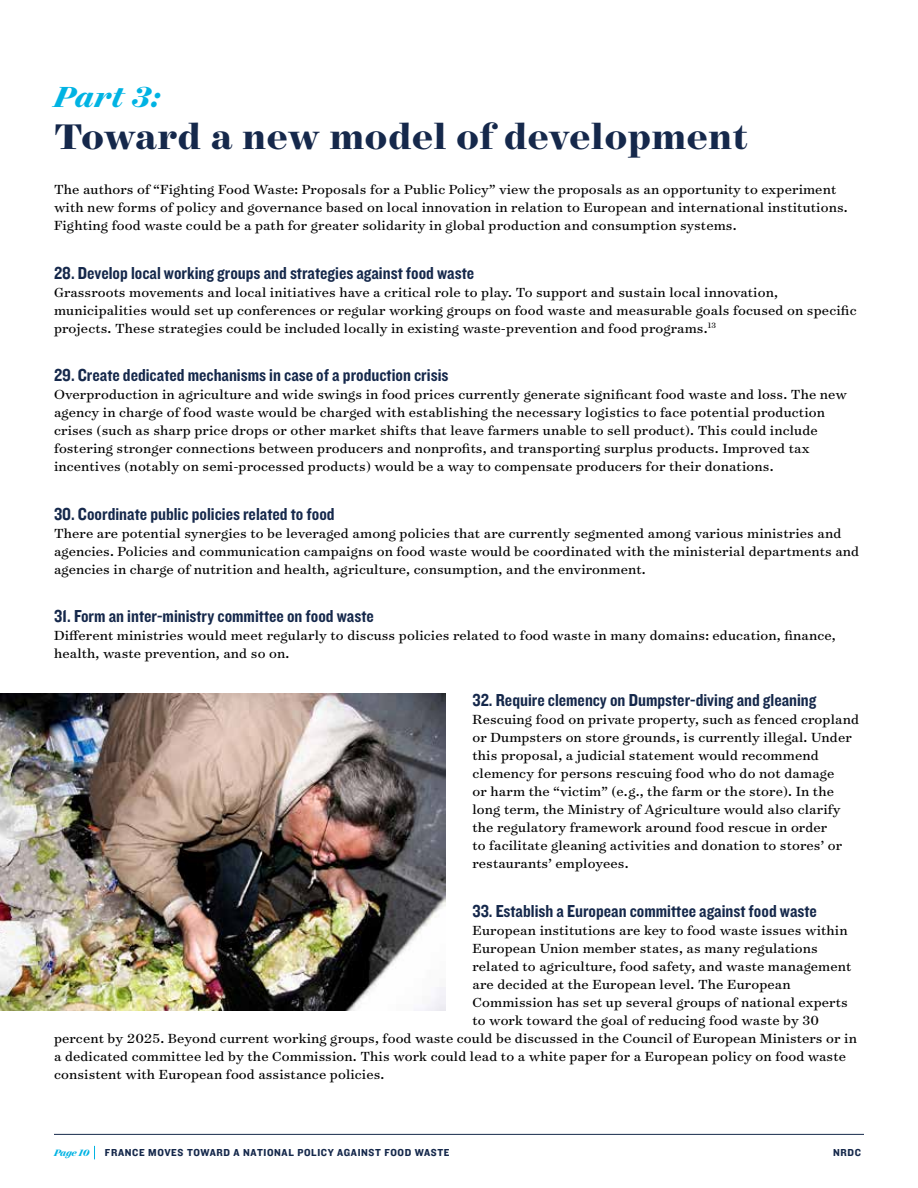
<style>
.page{position:relative;width:918px;height:1188px;background:#fff}
.page>*{position:absolute;margin:0;border:0;box-sizing:border-box;transform-origin:0 0}
.t1{font:700 40.5px "Surveyor Display";letter-spacing:.02em;color:#15284b}
.t2{font:italic 700 33px "Surveyor Display";color:#00b3e3}
.t3{font:18px "Knockout 50 Welterweight";color:#15284b}
.t4{font:15px/18px "Surveyor Text";letter-spacing:.01em;color:#000}
.t5{font:10.5px "Knockout 51 Middleweight";letter-spacing:.06em;color:#15284b}
.t6{font:italic 700 10.5px "Surveyor Display";letter-spacing:-.025em;color:#00b3e3}
</style>
<div class="page">
<hr style="left:54px;top:1134px;width:810px;height:1px;background:#15284b">
<svg style="left:94px;top:1146px;width:1px;height:13px"></svg>
<img style="left:0;top:693px;width:446px;height:318px">
<h2 class="t2" style="left:54px;top:75px;width:108px">Part 3:</h2>
<h1 class="t1" style="left:54px;top:111px;width:695px">Toward a new model of development</h1>
<p class="t4" style="left:54px;top:180px;width:795px">The authors of “Fighting Food Waste: Proposals for a Public Policy” view the proposals as an opportunity to experiment with new forms of policy and governance based on local innovation in relation to European and international institutions.<br>Fighting food waste could be a path for greater solidarity in global production and consumption systems.</p>
<p class="t3" style="left:54px;top:261px;width:422px">28. Develop local working groups and strategies against food waste</p>
<p class="t4" style="left:54px;top:283px;width:804px">Grassroots movements and local initiatives have a critical role to play. To support and sustain local innovation, municipalities would set up conferences or regular working groups on food waste and measurable goals focused on specific projects. These strategies could be included locally in existing waste-prevention and food programs.<sup>13</sup></p>
<p class="t3" style="left:54px;top:363px;width:396px">29. Create dedicated mechanisms in case of a production crisis</p>
<p class="t4" style="left:54px;top:385px;width:794px">Overproduction in agriculture and wide swings in food prices currently generate significant food waste and loss. The new agency in charge of food waste would be charged with establishing the necessary logistics to face potential production crises (such as sharp price drops or other market shifts that leave farmers unable to sell product). This could include fostering stronger connections between producers and nonprofits, and transporting surplus products. Improved tax incentives (notably on semi-processed products) would be a way to compensate producers for their donations.</p>
<p class="t3" style="left:54px;top:502px;width:282px">30. Coordinate public policies related to food</p>
<p class="t4" style="left:54px;top:523px;width:807px">There are potential synergies to be leveraged among policies that are currently segmented among various ministries and agencies. Policies and communication campaigns on food waste would be coordinated with the ministerial departments and agencies in charge of nutrition and health, agriculture, consumption, and the environment.</p>
<p class="t3" style="left:54px;top:604px;width:321px">31. Form an inter-ministry committee on food waste</p>
<p class="t4" style="left:54px;top:626px;width:783px">Different ministries would meet regularly to discuss policies related to food waste in many domains: education, finance, health, waste prevention, and so on.</p>
<p class="t3" style="left:472px;top:689px;width:345px">32. Require clemency on Dumpster-diving and gleaning</p>
<p class="t4" style="left:472px;top:710px;width:388px">Rescuing food on private property, such as fenced cropland or Dumpsters on store grounds, is currently illegal. Under this proposal, a judicial statement would recommend clemency for persons rescuing food who do not damage<br>or harm the “victim” (e.g., the farm or the store). In the long term, the Ministry of Agriculture would also clarify the regulatory framework around food rescue in order<br>to facilitate gleaning activities and donation to stores’ or restaurants’ employees.</p>
<p class="t3" style="left:472px;top:899px;width:346px">33. Establish a European committee against food waste</p>
<p class="t4" style="left:472px;top:921px;width:377px">European institutions are key to food waste issues within</p>
<p class="t4" style="left:472px;top:939px;width:347px">European Union member states, as many regulations</p>
<p class="t4" style="left:472px;top:957px;width:380px">related to agriculture, food safety, and waste management</p>
<p class="t4" style="left:472px;top:975px;width:320px">are decided at the European level. The European</p>
<p class="t4" style="left:472px;top:993px;width:377px">Commission has set up several groups of national experts</p>
<p class="t4" style="left:472px;top:1011px;width:348px">to work toward the goal of reducing food waste by 30</p>
<p class="t4" style="left:54px;top:1029px;width:804px">percent by 2025. Beyond current working groups, food waste could be discussed in the Council of European Ministers or in</p>
<p class="t4" style="left:54px;top:1047px;width:793px">a dedicated committee led by the Commission. This work could lead to a white paper for a European policy on food waste</p>
<p class="t4" style="left:54px;top:1065px;width:332px">consistent with European food assistance policies.</p>
<p class="t6" style="left:54px;top:1146px;width:37px">Page 10</p>
<p class="t5" style="left:105px;top:1146px;width:346px">FRANCE MOVES TOWARD A NATIONAL POLICY AGAINST FOOD WASTE</p>
<p class="t5" style="left:833px;top:1146px;width:29px">NRDC</p>
</div>
